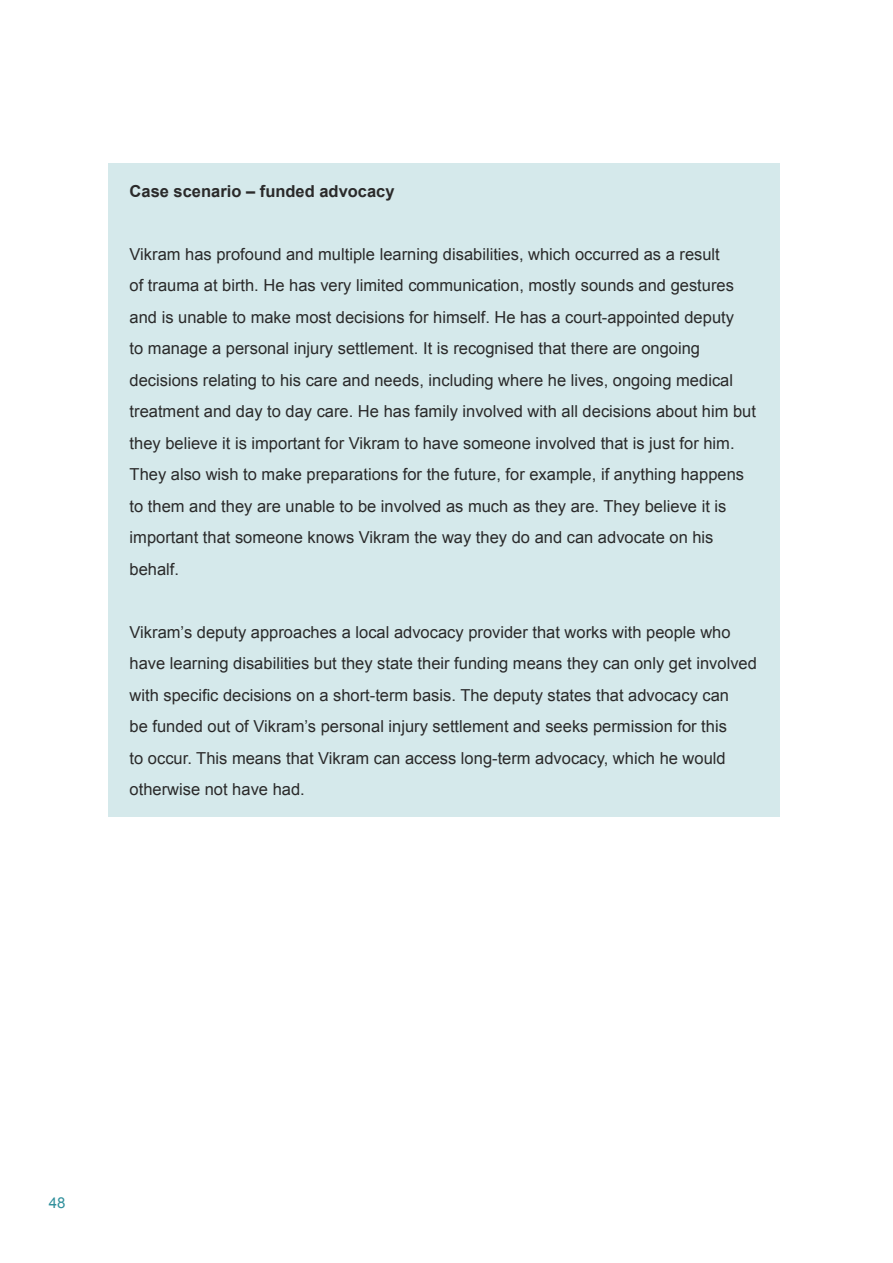
<style>
.page{position:relative;width:893px;height:1263px;background:#fff}
.page>*{position:absolute;margin:0;border:0;box-sizing:border-box;transform-origin:0 0}
.t1{font:16.5px/31.5px "Arial";color:#2a2a2a}
.t2{font:700 16.5px "Arial";color:#2a2a2a}
.t3{font:15px "Arial";color:#2f8f9b}
</style>
<div class="page">
<div style="left:108px;top:163px;width:672px;height:653px;background:#d5e9eb"></div>
<p class="t2" style="left:130px;top:180px;width:267px">Case scenario – funded advocacy</p>
<p class="t1" style="left:130px;top:238px;width:628px">Vikram has profound and multiple learning disabilities, which occurred as a result<br>of trauma at birth. He has very limited communication, mostly sounds and gestures and is unable to make most decisions for himself. He has a court-appointed deputy<br>to manage a personal injury settlement. It is recognised that there are ongoing decisions relating to his care and needs, including where he lives, ongoing medical treatment and day to day care. He has family involved with all decisions about him but they believe it is important for Vikram to have someone involved that is just for him.<br>They also wish to make preparations for the future, for example, if anything happens to them and they are unable to be involved as much as they are. They believe it is important that someone knows Vikram the way they do and can advocate on his behalf.</p>
<p class="t1" style="left:130px;top:616px;width:629px">Vikram’s deputy approaches a local advocacy provider that works with people who have learning disabilities but they state their funding means they can only get involved with specific decisions on a short-term basis. The deputy states that advocacy can<br>be funded out of Vikram’s personal injury settlement and seeks permission for this<br>to occur. This means that Vikram can access long-term advocacy, which he would otherwise not have had.</p>
<p class="t3" style="left:49px;top:1193px;width:18px">48</p>
</div>
